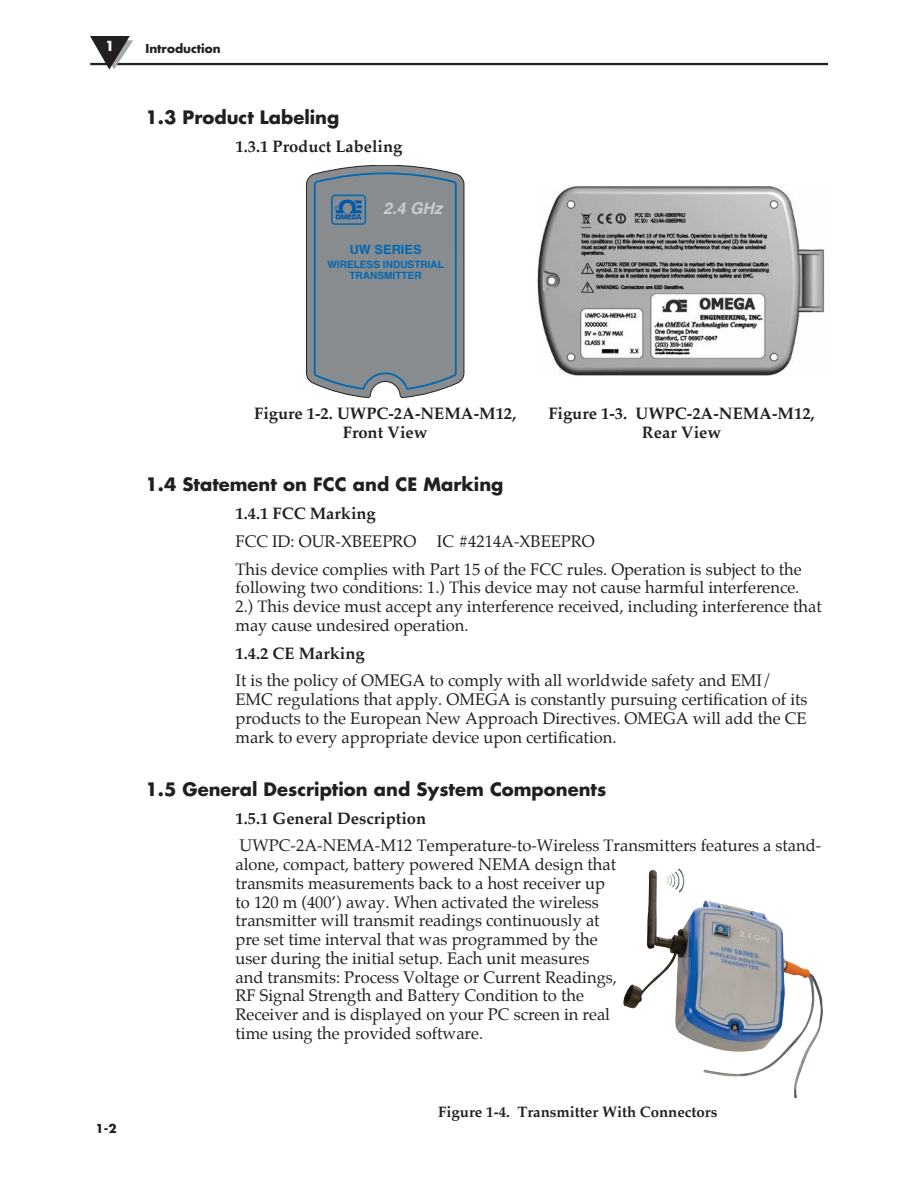
<style>
.page{position:relative;width:918px;height:1188px;background:#fff}
.page>*{position:absolute;margin:0;border:0;box-sizing:border-box;transform-origin:0 0}
.t1{font:700 18px "Futura";color:#231f20}
.BC{font:16.5px/18.8px "Palatino";color:#231f20}
.BC-2{font:700 16.5px "Palatino";color:#231f20}
.t2{font:italic 700 16.2px "Helvetica";color:#c4ccd2}
.Pict_Caption_Box__1{font:700 15px "Palatino";color:#231f20}
.t3{font:700 13.5px "Futura";color:#fff}
.t4{font:700 12.75px "Helvetica";color:#0168b3}
.t5{font:700 12px "Futura";color:#231f20}
.t6{font:700 10.05px/11.4px "Helvetica";color:#0168b3;text-align:center}
</style>
<div class="page">
<hr style="left:90px;top:63px;width:738px;height:2px;background:#231f20">
<svg style="left:90px;top:36px;width:43px;height:34px"></svg>
<img style="left:623px;top:870px;width:189px;height:182px">
<img style="left:669px;top:868px;width:15px;height:24px">
<svg style="left:306px;top:165px;width:158px;height:233px;background:#858d94"></svg>
<img style="left:537px;top:186px;width:288px;height:190px">
<p class="t3" style="left:105px;top:37px;width:11px">1</p>
<p class="t5" style="left:146px;top:40px;width:77px">Introduction</p>
<h2 class="t1" style="left:146px;top:105px;width:195px">1.3 Product Labeling</h2>
<p class="BC-2" style="left:236px;top:136px;width:168px">1.3.1 Product Labeling</p>
<p class="t2" style="left:383px;top:199px;width:61px">2.4 GHz</p>
<p class="t4" style="left:350px;top:242px;width:73px">UW SERIES</p>
<p class="t6" style="left:327px;top:258px;width:118px">WIRELESS INDUSTRIAL<br>TRANSMITTER</p>
<p class="BC-2" style="left:254px;top:404px;width:264px">Figure 1-2. UWPC-2A-NEMA-M12,</p>
<p class="BC-2" style="left:548px;top:404px;width:268px">Figure 1-3. UWPC-2A-NEMA-M12,</p>
<p class="BC-2" style="left:343px;top:422px;width:86px">Front View</p>
<p class="BC-2" style="left:642px;top:422px;width:81px">Rear View</p>
<h2 class="t1" style="left:146px;top:472px;width:359px">1.4 Statement on FCC and CE Marking</h2>
<p class="BC-2" style="left:236px;top:503px;width:142px">1.4.1 FCC Marking</p>
<p class="BC" style="left:236px;top:533px;width:182px">FCC ID: OUR-XBEEPRO</p>
<p class="BC" style="left:437px;top:533px;width:159px">IC #4214A-XBEEPRO</p>
<p class="BC" style="left:236px;top:561px;width:588px">This device complies with Part 15 of the FCC rules. Operation is subject to the following two conditions: 1.) This device may not cause harmful interference.<br>2.) This device must accept any interference received, including interference that may cause undesired operation.</p>
<p class="BC-2" style="left:236px;top:643px;width:131px">1.4.2 CE Marking</p>
<p class="BC" style="left:236px;top:673px;width:574px">It is the policy of OMEGA to comply with all worldwide safety and EMI/ EMC regulations that apply. OMEGA is constantly pursuing certification of its products to the European New Approach Directives. OMEGA will add the CE mark to every appropriate device upon certification.</p>
<h2 class="t1" style="left:146px;top:777px;width:462px">1.5 General Description and System Components</h2>
<p class="BC-2" style="left:236px;top:808px;width:192px">1.5.1 General Description</p>
<p class="BC" style="left:236px;top:838px;width:587px">UWPC-2A-NEMA-M12 Temperature-to-Wireless Transmitters features a stand&shy;alone, compact, battery powered NEMA design that<br>transmits measurements back to a host receiver up<br>to 120 m (400’) away. When activated the wireless<br>transmitter will transmit readings continuously at<br>pre set time interval that was programmed by the<br>user during the initial setup. Each unit measures<br>and transmits: Process Voltage or Current Readings,<br>RF Signal Strength and Battery Condition to the<br>Receiver and is displayed on your PC screen in real<br>time using the provided software.</p>
<p class="t5" style="left:92px;top:1120px;width:27px">-1-2</p>
<p class="Pict_Caption_Box__1" style="left:438px;top:1103px;width:281px">Figure 1-4. Transmitter With Connectors</p>
</div>
